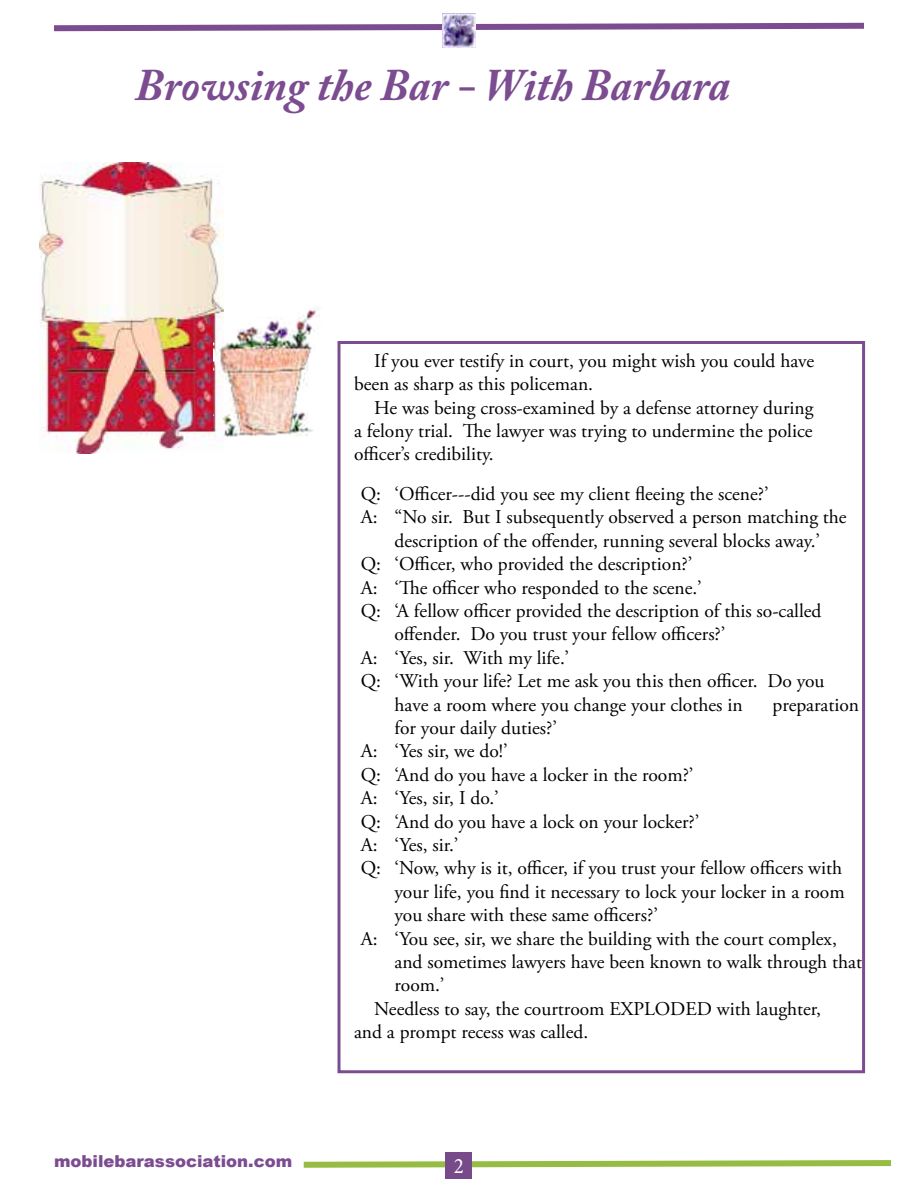
<style>
.page{position:relative;width:918px;height:1188px;background:#fff}
.page>*{position:absolute;margin:0;border:0;box-sizing:border-box;transform-origin:0 0}
.t1{font:italic 700 45px "Adobe Caslon Pro";color:#7c4c91}
.t2{font:22.05px "Minion Pro";color:#fff;scale:.95 1}
.t3{font:19.5px/23.4px "Adobe Garamond Pro";color:#000}
.t4{font:900 16.5px "Arial";color:#7c4c91}
</style>
<div class="page">
<svg style="left:303px;top:1160px;width:588px;height:8px"></svg>
<svg style="left:54px;top:22px;width:810px;height:10px"></svg>
<div style="left:445px;top:1152px;width:27px;height:27px;background:#774a8a"></div>
<img style="left:442px;top:14px;width:34px;height:33px">
<div style="left:338px;top:341px;width:527px;height:732px;border:3px solid #7c4c91"></div>
<img style="left:40px;top:162px;width:183px;height:291px">
<img style="left:214px;top:294px;width:105px;height:148px">
<h1 class="t1" style="left:135px;top:58px;width:597px">Browsing the Bar - With Barbara</h1>
<p class="t3" style="left:354px;top:350px;width:462px;text-indent:20px">If you ever testify in court, you might wish you could have been as sharp as this policeman.</p>
<p class="t3" style="left:354px;top:396px;width:461px;text-align:justify;text-indent:20px">He was being cross-examined by a defense attorney during a felony trial. The lawyer was trying to undermine the police officer’s credibility.</p>
<p class="t3" style="left:361px;top:483px;width:409px">Q: ‘Officer---did you see my client fleeing the scene?’</p>
<p class="t3" style="left:361px;top:506px;width:487px">A: “No sir. But I subsequently observed a person matching the</p>
<p class="t3" style="left:395px;top:530px;width:427px">description of the offender, running several blocks away.’</p>
<p class="t3" style="left:361px;top:553px;width:333px">Q: ‘Officer, who provided the description?’</p>
<p class="t3" style="left:361px;top:576px;width:343px">A: ‘The officer who responded to the scene.’</p>
<p class="t3" style="left:361px;top:600px;width:462px">Q: ‘A fellow officer provided the description of this so-called</p>
<p class="t3" style="left:395px;top:623px;width:332px">offender. Do you trust your fellow officers?’</p>
<p class="t3" style="left:361px;top:647px;width:210px">A: ‘Yes, sir. With my life.’</p>
<p class="t3" style="left:361px;top:670px;width:465px">Q: ‘With your life? Let me ask you this then officer. Do you</p>
<p class="t3" style="left:395px;top:693px;width:350px">have a room where you change your clothes in</p>
<p class="t3" style="left:773px;top:693px;width:88px">preparation</p>
<p class="t3" style="left:395px;top:717px;width:164px">for your daily duties?’</p>
<p class="t3" style="left:361px;top:740px;width:149px">A: ‘Yes sir, we do!’</p>
<p class="t3" style="left:361px;top:764px;width:334px">Q: ‘And do you have a locker in the room?’</p>
<p class="t3" style="left:361px;top:787px;width:140px">A: ‘Yes, sir, I do.’</p>
<p class="t3" style="left:361px;top:810px;width:340px">Q: ‘And do you have a lock on your locker?’</p>
<p class="t3" style="left:361px;top:834px;width:99px">A: ‘Yes, sir.’</p>
<p class="t3" style="left:361px;top:857px;width:483px">Q: ‘Now, why is it, officer, if you trust your fellow officers with</p>
<p class="t3" style="left:395px;top:881px;width:452px">your life, you find it necessary to lock your locker in a room</p>
<p class="t3" style="left:395px;top:904px;width:265px">you share with these same officers?’</p>
<p class="t3" style="left:361px;top:927px;width:478px">A: ‘You see, sir, we share the building with the court complex,</p>
<p class="t3" style="left:395px;top:951px;width:469px">and sometimes lawyers have been known to walk through that</p>
<p class="t3" style="left:395px;top:974px;width:51px">room.’</p>
<p class="t3" style="left:374px;top:998px;width:448px">Needless to say, the courtroom EXPLODED with laughter,</p>
<p class="t3" style="left:354px;top:1021px;width:236px">and a prompt recess was called.</p>
<p class="t4" style="left:54px;top:1149px;width:240px">mobilebarassociation.com</p>
<p class="t2" style="left:454px;top:1151px;width:12px">2</p>
</div>
